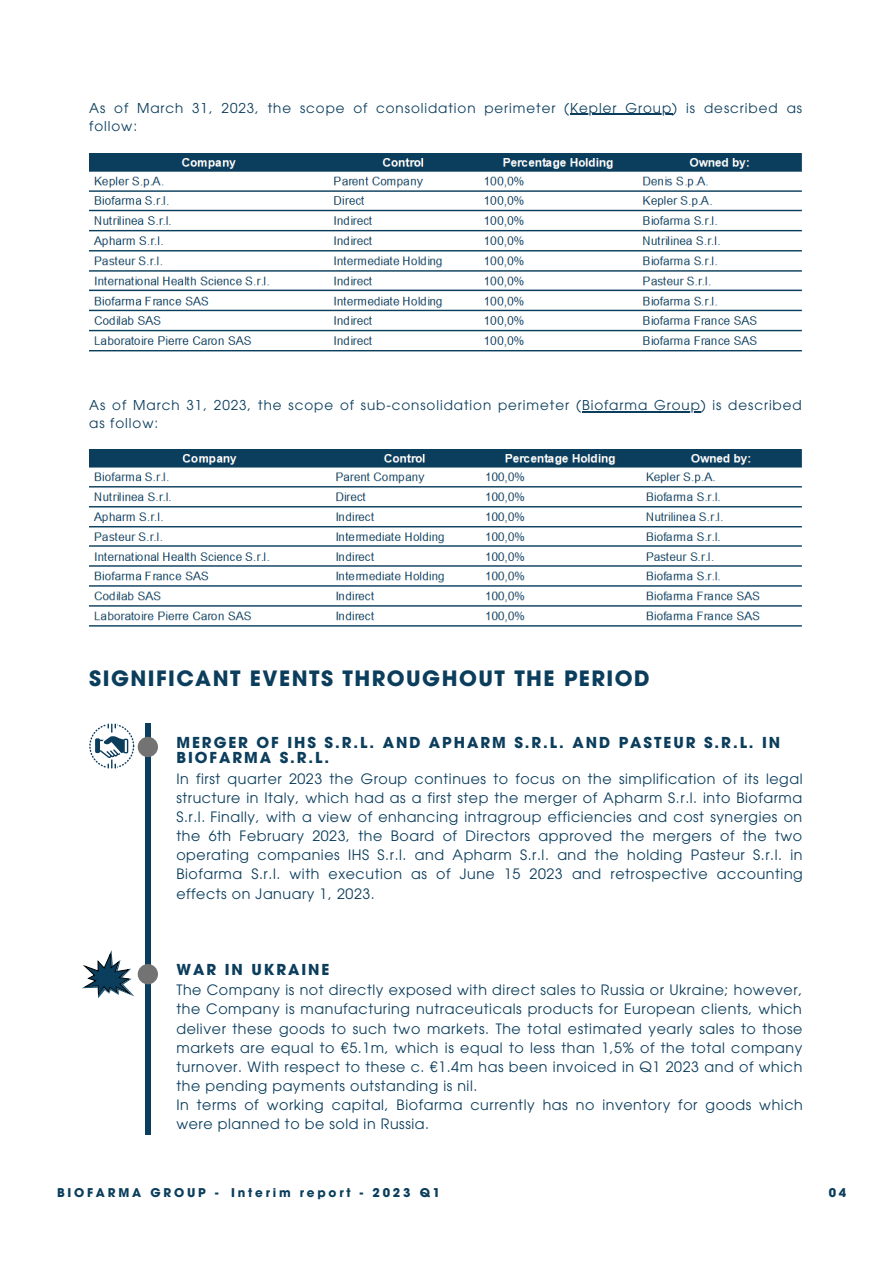
<style>
.page{position:relative;width:893px;height:1264px;background:#fff}
.page>*{position:absolute;margin:0;border:0;box-sizing:border-box;transform-origin:0 0}
.t1{font:700 21px "ITC Avant Garde Pro";letter-spacing:.07em;color:#0b3d5c}
.t2{font:700 15px/15.8px "ITC Avant Garde Pro";letter-spacing:.13em;color:#0b3d5c}
.t3{font:14.25px/19px "ITC Avant Garde Pro";letter-spacing:.04em;color:#0b3d5c;text-align:justify}
.t4{font:13.5px/18px "ITC Avant Garde Pro";letter-spacing:.07em;color:#0b3d5c}
.t5{font:700 12px "ITC Avant Garde Pro";letter-spacing:.23em;color:#0b3d5c}
</style>
<div class="page">
<div style="left:145px;top:723px;width:6px;height:412px;background:#0b3d5c"></div>
<div style="left:138px;top:736px;width:20px;height:21px;background:#737373;border-radius:50%"></div>
<svg style="left:89px;top:723px;width:45px;height:45px"></svg>
<div style="left:138px;top:964px;width:20px;height:20px;background:#737373;border-radius:50%"></div>
<svg style="left:82px;top:950px;width:52px;height:48px"></svg>
<img style="left:89px;top:154px;width:713px;height:198px">
<img style="left:89px;top:449px;width:713px;height:178px">
<hr style="left:570px;top:114px;width:102px;height:1px;background:#0b3d5c">
<hr style="left:582px;top:411px;width:118px;height:1px;background:#0b3d5c">
<p class="t4" style="left:89px;top:100px;width:714px">As of March 31, 2023, the scope of consolidation perimeter (Kepler Group) is described as follow:</p>
<p class="t4" style="left:89px;top:398px;width:714px">As of March 31, 2023, the scope of sub-consolidation perimeter (Biofarma Group) is described as follow:</p>
<p class="t1" style="left:89px;top:670px;width:562px">SIGNIFICANT EVENTS THROUGHOUT THE PERIOD</p>
<p class="t2" style="left:176px;top:736px;width:605px">MERGER OF IHS S.R.L. AND APHARM S.R.L. AND PASTEUR S.R.L. IN<br>BIOFARMA S.R.L.</p>
<p class="t3" style="left:176px;top:771px;width:628px">In first quarter 2023 the Group continues to focus on the simplification of its legal structure in Italy, which had as a first step the merger of Apharm S.r.l. into Biofarma S.r.l. Finally, with a view of enhancing intragroup efficiencies and cost synergies on the 6th February 2023, the Board of Directors approved the mergers of the two operating companies IHS S.r.l. and Apharm S.r.l. and the holding Pasteur S.r.l. in Biofarma S.r.l. with execution as of June 15 2023 and retrospective accounting effects on January 1, 2023.</p>
<p class="t2" style="left:176px;top:963px;width:154px">WAR IN UKRAINE</p>
<p class="t3" style="left:176px;top:982px;width:627px">The Company is not directly exposed with direct sales to Russia or Ukraine; however, the Company is manufacturing nutraceuticals products for European clients, which deliver these goods to such two markets. The total estimated yearly sales to those markets are equal to €5.1m, which is equal to less than 1,5% of the total company turnover. With respect to these c. €1.4m has been invoiced in Q1 2023 and of which the pending payments outstanding is nil.</p>
<p class="t3" style="left:176px;top:1097px;width:628px">In terms of working capital, Biofarma currently has no inventory for goods which were planned to be sold in Russia.</p>
<p class="t5" style="left:57px;top:1188px;width:163px">BIOFARMA GROUP -</p>
<p class="t5" style="left:231px;top:1188px;width:210px">Interim report - 2023 Q1</p>
<p class="t5" style="left:828px;top:1188px;width:19px">04</p>
</div>
